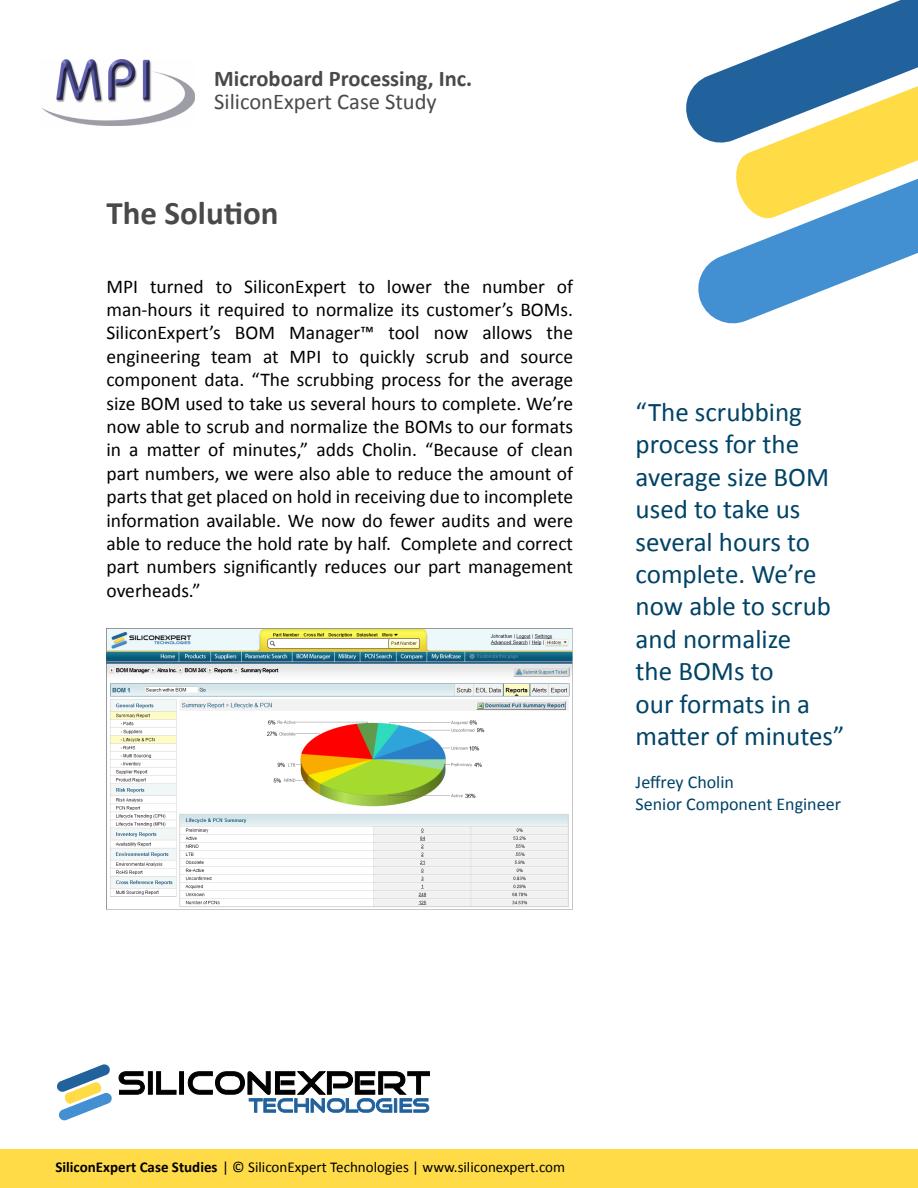
<style>
.page{position:relative;width:918px;height:1188px;background:#fff}
.page>*{position:absolute;margin:0;border:0;box-sizing:border-box;transform-origin:0 0}
.t1{font:700 33px "Calibri";color:#49494b}
.t2{font:27px/32.4px "Calibri";color:#004366}
.t3{font:700 22.5px "Calibri";color:#49494b}
.t4{font:22.5px "Calibri";color:#49494b}
.t5{font:19.5px/23.4px "Calibri";color:#000;text-align:justify}
.t6{font:18px/21.6px "Calibri";color:#004366}
.t7{font:15px "Calibri";color:#000}
.s1{font-weight:700}
</style>
<div class="page">
<div style="left:0;top:1149px;width:918px;height:39px;background:#ffdc47"></div>
<svg style="left:686px;top:0;width:232px;height:324px"></svg>
<svg style="left:118px;top:1071px;width:27px;height:24px"></svg>
<svg style="left:148px;top:1071px;width:5px;height:24px"></svg>
<svg style="left:156px;top:1071px;width:21px;height:24px"></svg>
<svg style="left:179px;top:1071px;width:5px;height:24px"></svg>
<svg style="left:188px;top:1071px;width:242px;height:42px"></svg>
<svg style="left:57px;top:1064px;width:55px;height:57px"></svg>
<img style="left:42px;top:59px;width:152px;height:67px">
<img style="left:107px;top:628px;width:465px;height:279px">
<p class="t3" style="left:214px;top:65px;width:260px">Microboard Processing, Inc.</p>
<p class="t4" style="left:214px;top:88px;width:224px">SiliconExpert Case Study</p>
<h1 class="t1" style="left:107px;top:193px;width:174px">The Solution</h1>
<p class="t5" style="left:107px;top:274px;width:468px">MPI turned to SiliconExpert to lower the number of man-hours it required to normalize its customer’s BOMs.<br>SiliconExpert’s BOM Manager™ tool now allows the engineering team at MPI to quickly scrub and source component data. “The scrubbing process for the average size BOM used to take us several hours to complete. We’re now able to scrub and normalize the BOMs to our formats in a matter of minutes,” adds Cholin. “Because of clean part numbers, we were also able to reduce the amount of parts that get placed on hold in receiving due to incomplete information available. We now do fewer audits and were able to reduce the hold rate by half. Complete and correct part numbers significantly reduces our part management overheads.”</p>
<h2 class="t2" style="left:636px;top:395px;width:210px">“The scrubbing process for the average size BOM used to take us several hours to complete. We’re now able to scrub and normalize<br>the BOMs to<br>our formats in a matter of minutes”</h2>
<p class="t6" style="left:636px;top:771px;width:207px">Jeffrey Cholin<br>Senior Component Engineer</p>
<p class="t7" style="left:56px;top:1158px;width:511px"><span class="s1">SiliconExpert Case Studies</span> | © SiliconExpert Technologies | www.siliconexpert.com</p>
</div>
